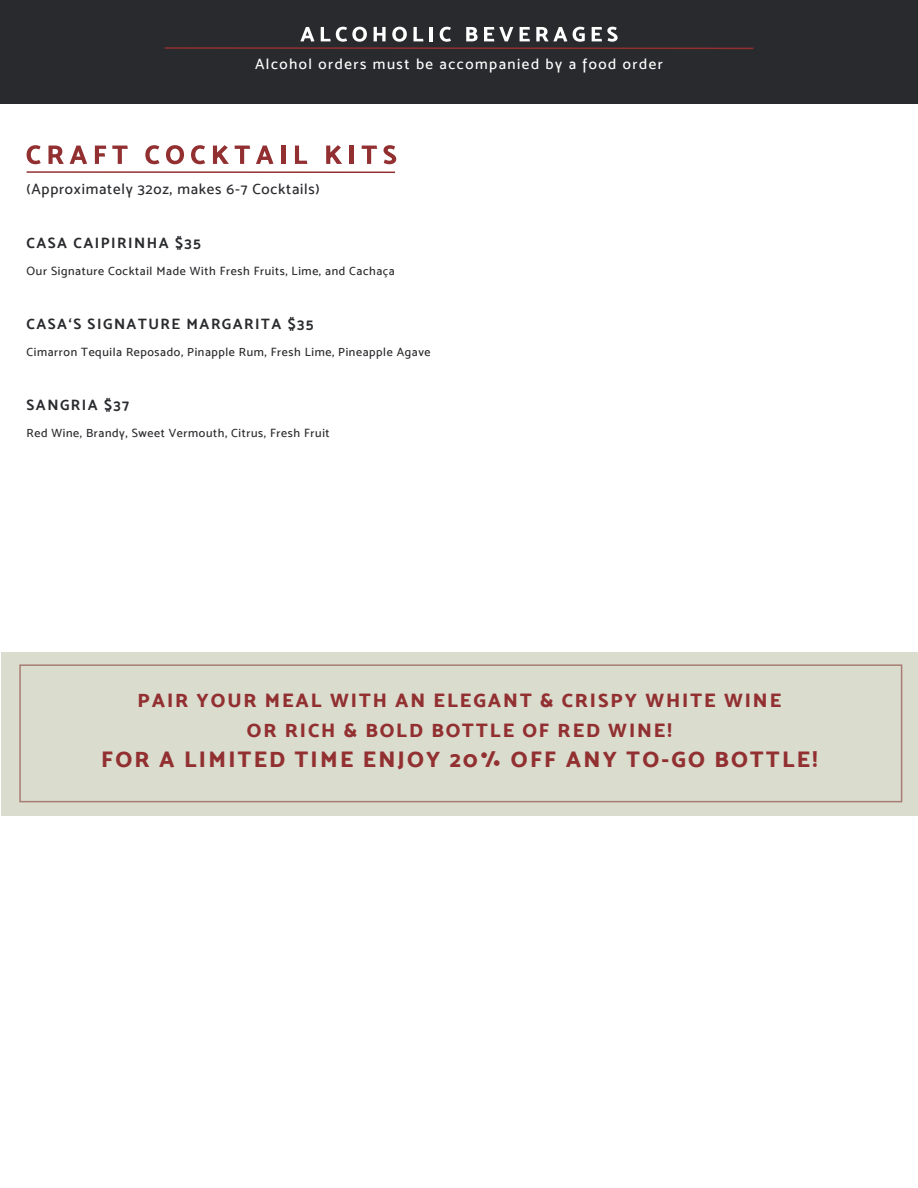
<style>
.page{position:relative;width:918px;height:1188px;background:#fff}
.page>*{position:absolute;margin:0;border:0;box-sizing:border-box;transform-origin:0 0}
.t1{font:22.5px "Mosk Extra Bold 800";letter-spacing:.1em;color:#923031}
.t2{font:19.5px/30px "Mosk Extra Bold 800";letter-spacing:.1em;color:#923031;text-align:center}
.t3{font:15px "Mosk Bold 700";letter-spacing:.1em;color:#292a2d}
.t4{font:15px "Mosk Medium 500";letter-spacing:.1em;color:#fff}
.t5{font:15px "Mosk Medium 500";letter-spacing:.05em;color:#292a2d}
.t6{font:12px "Mosk Medium 500";letter-spacing:.05em;color:#292a2d}
.s1{font-family:"Myriad Pro"}
</style>
<div class="page">
<div style="left:0;top:0;width:918px;height:103px;background:#292a2d"></div>
<hr style="left:165px;top:47px;width:588px;height:2px;background:#923031">
<svg style="left:300px;top:27px;width:15px;height:15px"></svg>
<svg style="left:321px;top:27px;width:46px;height:15px"></svg>
<svg style="left:374px;top:27px;width:12px;height:14px"></svg>
<svg style="left:392px;top:27px;width:15px;height:15px"></svg>
<svg style="left:414px;top:27px;width:9px;height:14px"></svg>
<hr style="left:430px;top:27px;width:3px;height:14px;background:#fff">
<svg style="left:440px;top:27px;width:11px;height:15px"></svg>
<svg style="left:466px;top:27px;width:12px;height:14px"></svg>
<svg style="left:484px;top:27px;width:29px;height:14px"></svg>
<svg style="left:520px;top:27px;width:10px;height:14px"></svg>
<svg style="left:536px;top:27px;width:31px;height:15px"></svg>
<svg style="left:573px;top:27px;width:12px;height:15px"></svg>
<svg style="left:592px;top:27px;width:26px;height:15px"></svg>
<svg style="left:27px;top:145px;width:14px;height:19px"></svg>
<svg style="left:48px;top:146px;width:16px;height:18px"></svg>
<svg style="left:70px;top:146px;width:17px;height:18px"></svg>
<svg style="left:95px;top:146px;width:11px;height:18px"></svg>
<svg style="left:112px;top:146px;width:16px;height:18px"></svg>
<svg style="left:145px;top:145px;width:14px;height:19px"></svg>
<svg style="left:166px;top:145px;width:18px;height:19px"></svg>
<svg style="left:191px;top:145px;width:14px;height:19px"></svg>
<svg style="left:213px;top:145px;width:16px;height:19px"></svg>
<svg style="left:235px;top:146px;width:15px;height:18px"></svg>
<svg style="left:256px;top:146px;width:17px;height:18px"></svg>
<hr style="left:281px;top:146px;width:4px;height:18px;background:#923031">
<svg style="left:295px;top:146px;width:12px;height:18px"></svg>
<svg style="left:326px;top:145px;width:16px;height:19px"></svg>
<hr style="left:350px;top:146px;width:4px;height:18px;background:#923031">
<svg style="left:362px;top:146px;width:15px;height:18px"></svg>
<svg style="left:384px;top:145px;width:12px;height:19px"></svg>
<hr style="left:27px;top:171px;width:368px;height:2px;background:#923031">
<div style="left:1px;top:652px;width:917px;height:164px;background:#dadcce"></div>
<p class="t4" style="left:255px;top:55px;width:409px">Alcohol orders must be accompanied by a food order</p>
<p class="t5" style="left:27px;top:180px;width:295px">(Approximately 32oz, makes 6-7 Cocktails)</p>
<p class="t3" style="left:27px;top:234px;width:176px">CASA CAIPIRINHA $35</p>
<p class="t6" style="left:27px;top:264px;width:370px">Our Signature Cocktail Made With Fresh Fruits, Lime, and Cacha<span class="s1">ç</span>a</p>
<p class="t3" style="left:27px;top:315px;width:289px">CASA‘S SIGNATURE MARGARITA $35</p>
<p class="t6" style="left:27px;top:345px;width:406px">Cimarron Tequila Reposado, Pinapple Rum, Fresh Lime, Pineapple Agave</p>
<p class="t3" style="left:27px;top:396px;width:104px">SANGRIA $37</p>
<p class="t6" style="left:27px;top:426px;width:305px">Red Wine, Brandy, Sweet Vermouth, Citrus, Fresh Fruit</p>
<h2 class="t2" style="left:137px;top:685px;width:645px">PAIR YOUR MEAL WITH AN ELEGANT &amp; CRISPY WHITE WINE<br>OR RICH &amp; BOLD BOTTLE OF RED WINE!</h2>
<h1 class="t1" style="left:101px;top:745px;width:718px">FOR A LIMITED TIME ENJOY 20% OFF ANY TO-GO BOTTLE!</h1>
</div>
